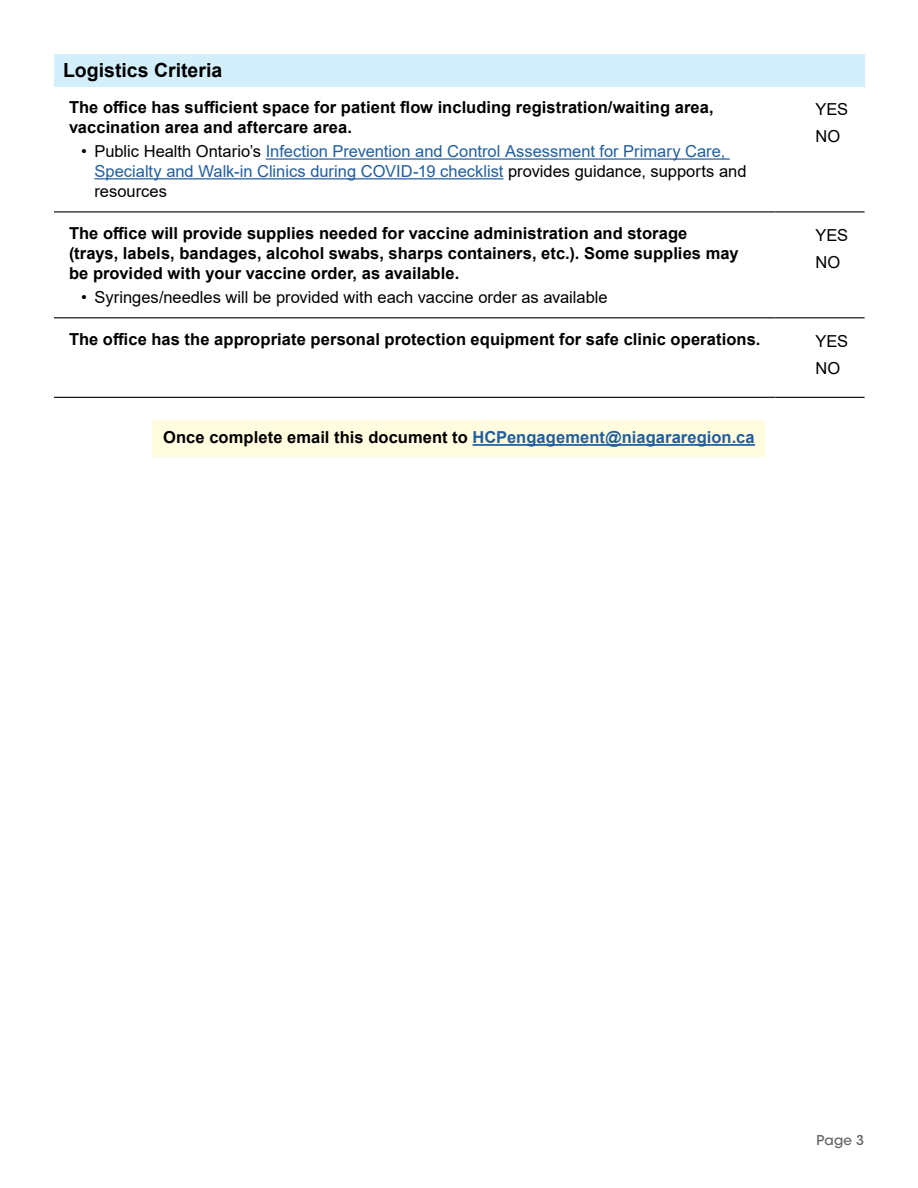
<style>
.page{position:relative;width:918px;height:1188px;background:#fff}
.page>*{position:absolute;margin:0;border:0;box-sizing:border-box;transform-origin:0 0}
.t1{font:700 19.5px "Arial";color:#000}
.Shaded_P{font:700 16.5px/19.8px "Arial";letter-spacing:.005em;color:#000}
.LI{font:16.5px/19.8px "Arial";color:#215e9e}
.LI-2{font:16.5px "Arial";color:#000}
.t2{font:500 13.5px "ITC Avant Garde Std";color:#636466}
.s1{color:#000}
.s2{color:#215e9e}
</style>
<div class="page">
<div style="left:153px;top:421px;width:612px;height:36px;background:#fffcdf"></div>
<hr style="left:473px;top:444px;width:282px;height:2px;background:#215e9e">
<div style="left:54px;top:54px;width:811px;height:32px;background:#d4effc"></div>
<hr style="left:54px;top:211px;width:722px;height:1px;background:#000">
<hr style="left:776px;top:211px;width:89px;height:1px;background:#000">
<hr style="left:54px;top:317px;width:722px;height:1px;background:#000">
<hr style="left:776px;top:317px;width:89px;height:1px;background:#000">
<hr style="left:54px;top:397px;width:722px;height:1px;background:#000">
<hr style="left:776px;top:397px;width:89px;height:1px;background:#000">
<hr style="left:266px;top:158px;width:464px;height:2px;background:#215e9e">
<hr style="left:94px;top:178px;width:410px;height:1px;background:#215e9e">
<h2 class="t1" style="left:63px;top:57px;width:161px">Logistics Criteria</h2>
<p class="Shaded_P" style="left:69px;top:98px;width:646px">The office has sufficient space for patient flow including registration/waiting area, vaccination area and aftercare area.</p>
<p class="LI" style="left:94px;top:142px;width:654px;text-indent:-14px"><span class="s1">• Public Health Ontario’s</span> Infection Prevention and Control Assessment for Primary Care,<br>Specialty and Walk-in Clinics during COVID-19 checklist <span class="s1">provides guidance, supports and resources</span></p>
<p class="Shaded_P" style="left:69px;top:223px;width:671px">The office will provide supplies needed for vaccine administration and storage (trays, labels, bandages, alcohol swabs, sharps containers, etc.). Some supplies may be provided with your vaccine order, as available.</p>
<p class="LI-2" style="left:81px;top:286px;width:528px">• Syringes/needles will be provided with each vaccine order as available</p>
<p class="LI-2" style="left:815px;top:98px;width:34px">YES</p>
<p class="LI-2" style="left:815px;top:125px;width:26px">NO</p>
<p class="LI-2" style="left:815px;top:223px;width:34px">YES</p>
<p class="LI-2" style="left:815px;top:251px;width:26px">NO</p>
<p class="Shaded_P" style="left:69px;top:329px;width:693px">The office has the appropriate personal protection equipment for safe clinic operations.</p>
<p class="LI-2" style="left:815px;top:329px;width:34px">YES</p>
<p class="LI-2" style="left:815px;top:357px;width:26px">NO</p>
<p class="Shaded_P" style="left:163px;top:428px;width:593px">Once complete email this document to <span class="s2">HCPengagement@niagararegion.ca</span></p>
<p class="t2" style="left:817px;top:1132px;width:49px">Page 3</p>
</div>
